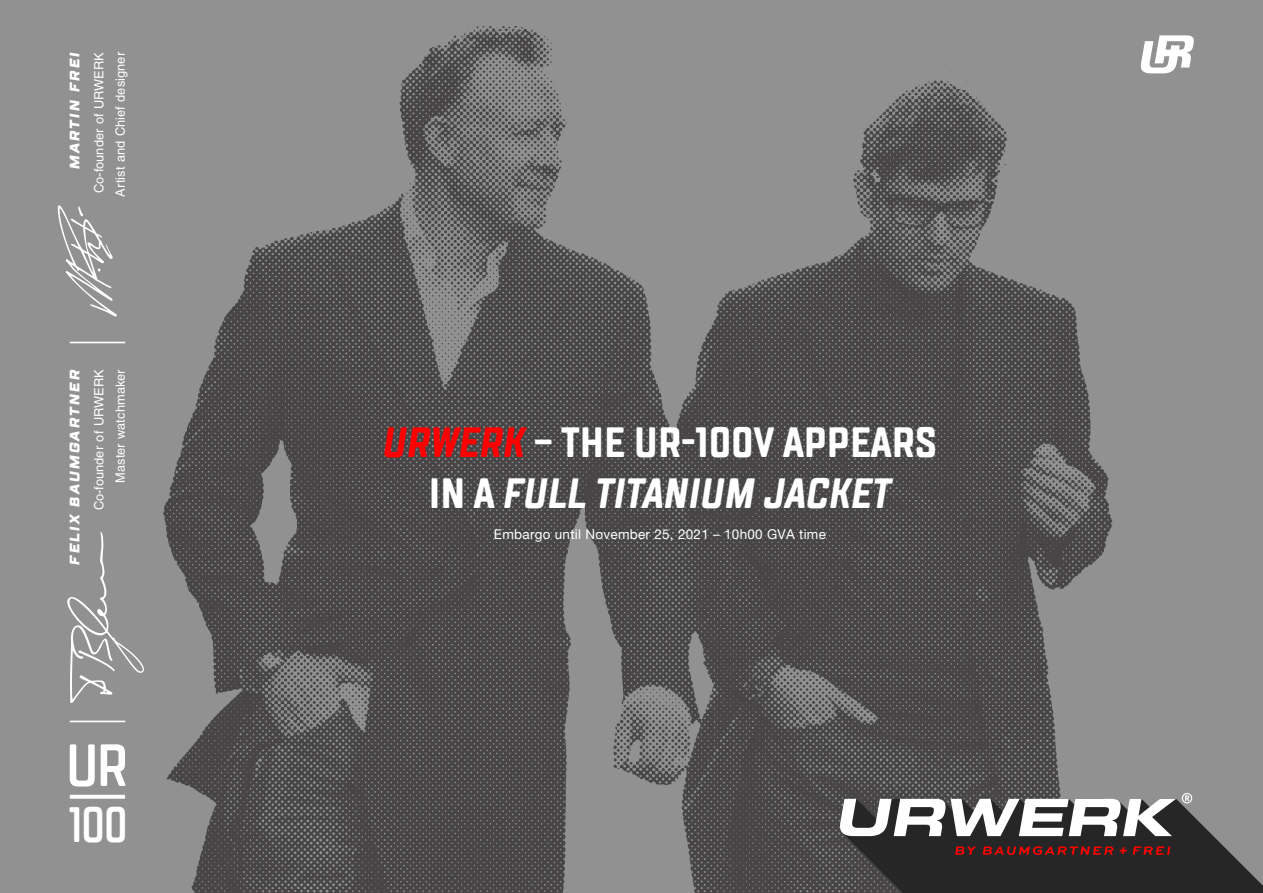
<style>
.page{position:relative;width:1263px;height:893px;background:#919191}
.page>*{position:absolute;margin:0;border:0;box-sizing:border-box;transform-origin:0 0}
.t1{font:600 59.4px "TT Lakes Compressed";color:#fff}
.t2{font:600 49.65px "TT Lakes Compressed";color:#fff;scale:.92 1}
.t3{font:700 42.45px/50.8px "TT Lakes Compressed";color:#fff;text-align:center}
.t4{font:italic 800 13.8px "TT Lakes";letter-spacing:.145em;color:#fff}
.t5{font:13.5px "Helvetica Neue LT Std";letter-spacing:.02em;color:#fff}
.t6{font:12.75px/21.6px "Helvetica LT Std";letter-spacing:.005em;color:#fff;text-align:center}
.s1{font-style:italic;color:#f00}
.s2{font-style:italic}
</style>
<div class="page">
<svg style="left:1178px;top:35px;width:16px;height:33px"></svg>
<img style="left:122px;top:26px;width:1056px;height:867px">
<svg style="left:839px;top:793px;width:424px;height:100px;background:#5e5a5a"></svg>
<hr style="left:70px;top:342px;width:55px;height:1px;background:#fff">
<hr style="left:70px;top:721px;width:55px;height:1px;background:#fff">
<svg style="left:58px;top:205px;width:59px;height:112px"></svg>
<svg style="left:67px;top:532px;width:81px;height:172px"></svg>
<svg style="left:70px;top:795px;width:55px;height:4px"></svg>
<p class="t4" style="left:66px;top:169px;width:119px;rotate:-90deg">MARTIN FREI</p>
<p class="t6" style="left:88px;top:197px;width:146px;rotate:-90deg">Co-founder of URWERK<br>Artist and Chief designer</p>
<p class="t4" style="left:66px;top:565px;width:197px;rotate:-90deg">FELIX BAUMGARTNER</p>
<p class="t6" style="left:88px;top:510px;width:142px;text-align:right;rotate:-90deg">Co-founder of URWERK<br>Master watchmaker</p>
<h1 class="t1" style="left:65px;top:727px;width:65px">UR</h1>
<h2 class="t2" style="left:69px;top:793px;width:66px">100</h2>
<h3 class="t3" style="left:383px;top:418px;width:555px"><span class="s1">URWERK</span> – THE UR-100V APPEARS<br>IN A <span class="s2">FULL TITANIUM JACKET</span></h3>
<p class="t5" style="left:494px;top:526px;width:334px">Embargo until November 25, 2021 – 10h00 GVA time</p>
</div>
